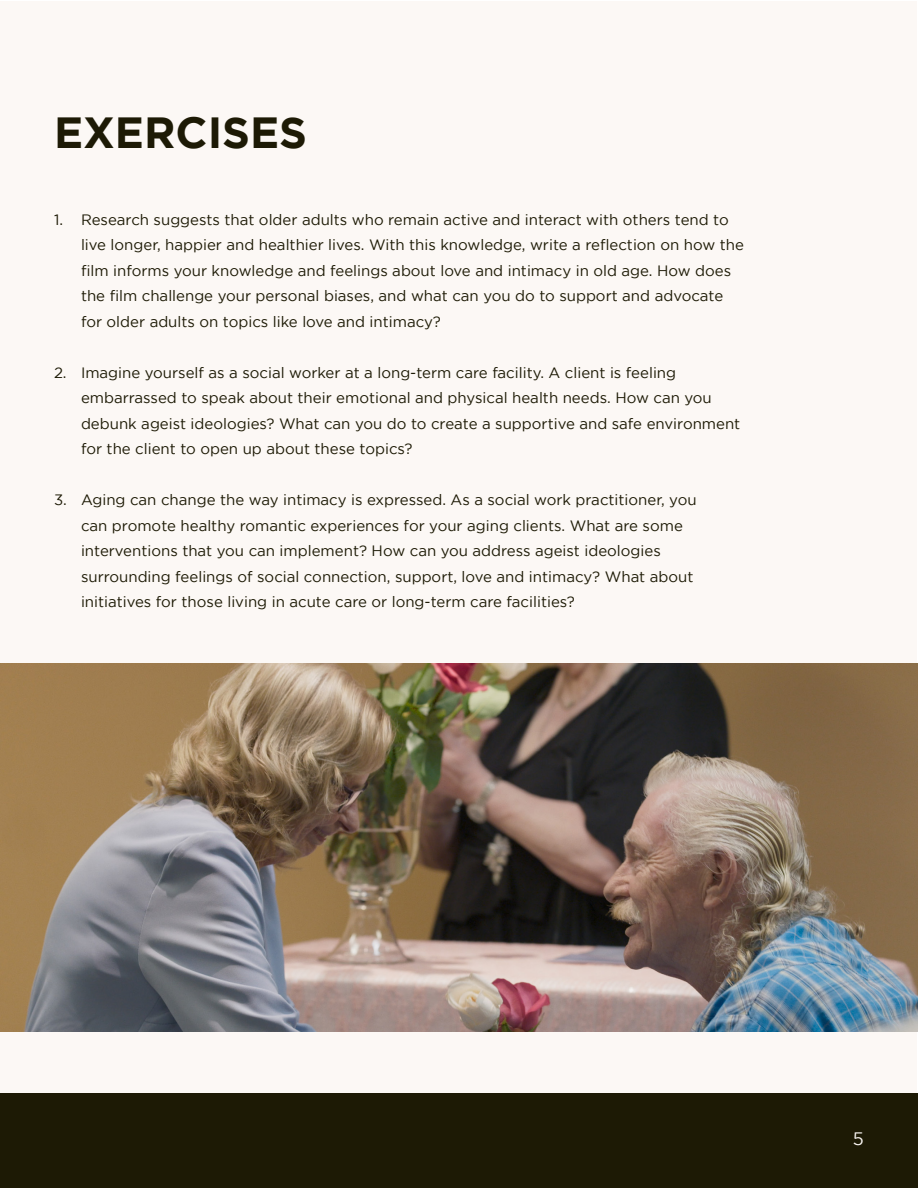
<style>
.page{position:relative;width:918px;height:1188px;background:#fff}
.page>*{position:absolute;margin:0;border:0;box-sizing:border-box;transform-origin:0 0}
.t1{font:700 43.5px "Gotham";color:#1d1a05}
.t2{font:18px "Gotham";color:#fcf8f5}
.t3{font:15px/25.5px "Gotham";color:#1d1a05}
</style>
<div class="page">
<div style="left:1px;top:1px;width:916px;height:1187px;background:#fcf8f5"></div>
<div style="left:1px;top:1094px;width:917px;height:94px;background:#1d1a05"></div>
<img style="left:0;top:663px;width:918px;height:368px">
<h1 class="t1" style="left:54px;top:108px;width:255px">EXERCISES</h1>
<p class="t3" style="left:81px;top:207px;width:664px;text-indent:-27px">1. Research suggests that older adults who remain active and interact with others tend to live longer, happier and healthier lives. With this knowledge, write a reflection on how the film informs your knowledge and feelings about love and intimacy in old age. How does the film challenge your personal biases, and what can you do to support and advocate for older adults on topics like love and intimacy?</p>
<p class="t3" style="left:81px;top:360px;width:661px;text-indent:-27px">2. Imagine yourself as a social worker at a long-term care facility. A client is feeling embarrassed to speak about their emotional and physical health needs. How can you debunk ageist ideologies? What can you do to create a supportive and safe environment for the client to open up about these topics?</p>
<p class="t3" style="left:81px;top:487px;width:617px;text-indent:-27px">3. Aging can change the way intimacy is expressed. As a social work practitioner, you can promote healthy romantic experiences for your aging clients. What are some interventions that you can implement? How can you address ageist ideologies surrounding feelings of social connection, support, love and intimacy? What about initiatives for those living in acute care or long-term care facilities?</p>
<p class="t2" style="left:853px;top:1128px;width:13px">5</p>
</div>
